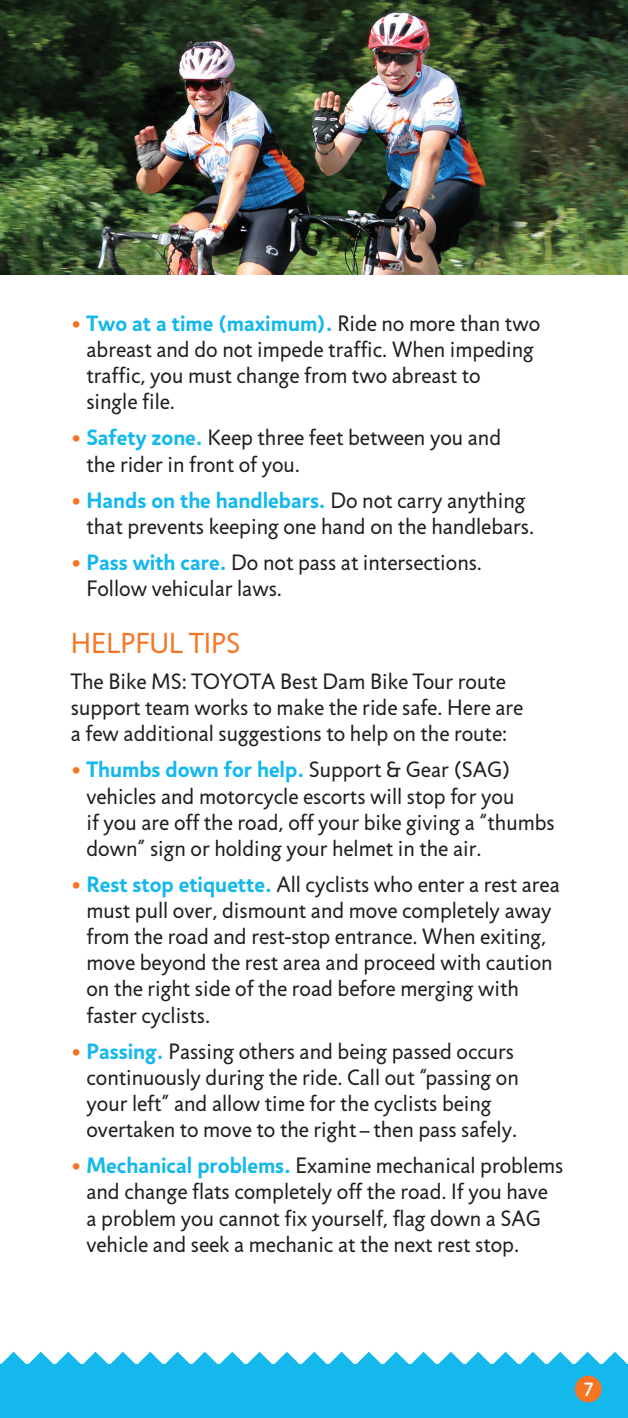
<style>
.page{position:relative;width:628px;height:1418px;background:#fff}
.page>*{position:absolute;margin:0;border:0;box-sizing:border-box;transform-origin:0 0}
.Orange_Heads{font:29.25px "Jigsaw";color:#f57523}
.t1{font:22.5px/26.1px "Jigsaw";color:#231f20}
.t2{font:500 19.35px "Jigsaw";color:#fff}
.s1{color:#f57523}
.s2{font-weight:700;color:#15b8ec}
</style>
<div class="page">
<svg style="left:1px;top:1351px;width:627px;height:13px"></svg>
<div style="left:0;top:1364px;width:628px;height:54px;background:#15b8ec"></div>
<div style="left:575px;top:1375px;width:26px;height:27px;background:#f57523;border-radius:50%"></div>
<img style="left:0;top:0;width:628px;height:275px">
<p class="t1" style="left:86px;top:311px;width:455px;text-indent:-16px"><span class="s1">•</span> <span class="s2">Two at a time (maximum).</span> Ride no more than two abreast and do not impede traffic. When impeding traffic, you must change from two abreast to<br>single file.</p>
<p class="t1" style="left:86px;top:425px;width:416px;text-indent:-16px"><span class="s1">•</span> <span class="s2">Safety zone.</span> Keep three feet between you and the rider in front of you.</p>
<p class="t1" style="left:86px;top:488px;width:449px;text-indent:-16px"><span class="s1">•</span> <span class="s2">Hands on the handlebars.</span> Do not carry anything that prevents keeping one hand on the handlebars.</p>
<p class="t1" style="left:86px;top:550px;width:397px;text-indent:-16px"><span class="s1">•</span> <span class="s2">Pass with care.</span> Do not pass at intersections.<br>Follow vehicular laws.</p>
<p class="Orange_Heads" style="left:71px;top:626px;width:171px">HELPFUL TIPS</p>
<p class="t1" style="left:71px;top:669px;width:454px">The Bike MS: TOYOTA Best Dam Bike Tour route support team works to make the ride safe. Here are a few additional suggestions to help on the route:</p>
<p class="t1" style="left:86px;top:757px;width:470px;text-indent:-16px"><span class="s1">•</span> <span class="s2">Thumbs down for help.</span> Support &amp; Gear (SAG) vehicles and motorcycle escorts will stop for you<br>if you are off the road, off your bike giving a “thumbs down” sign or holding your helmet in the air.</p>
<p class="t1" style="left:86px;top:872px;width:475px;text-indent:-16px"><span class="s1">•</span> <span class="s2">Rest stop etiquette.</span> All cyclists who enter a rest area must pull over, dismount and move completely away from the road and rest-stop entrance. When exiting, move beyond the rest area and proceed with caution on the right side of the road before merging with faster cyclists.</p>
<p class="t1" style="left:86px;top:1038px;width:434px;text-indent:-16px"><span class="s1">•</span> <span class="s2">Passing.</span> Passing others and being passed occurs continuously during the ride. Call out “passing on your left” and allow time for the cyclists being overtaken to move to the right – then pass safely.</p>
<p class="t1" style="left:86px;top:1153px;width:478px;text-indent:-16px"><span class="s1">•</span> <span class="s2">Mechanical problems.</span> Examine mechanical problems and change flats completely off the road. If you have a problem you cannot fix yourself, flag down a SAG vehicle and seek a mechanic at the next rest stop.</p>
<p class="t2" style="left:583px;top:1377px;width:13px">7</p>
</div>
